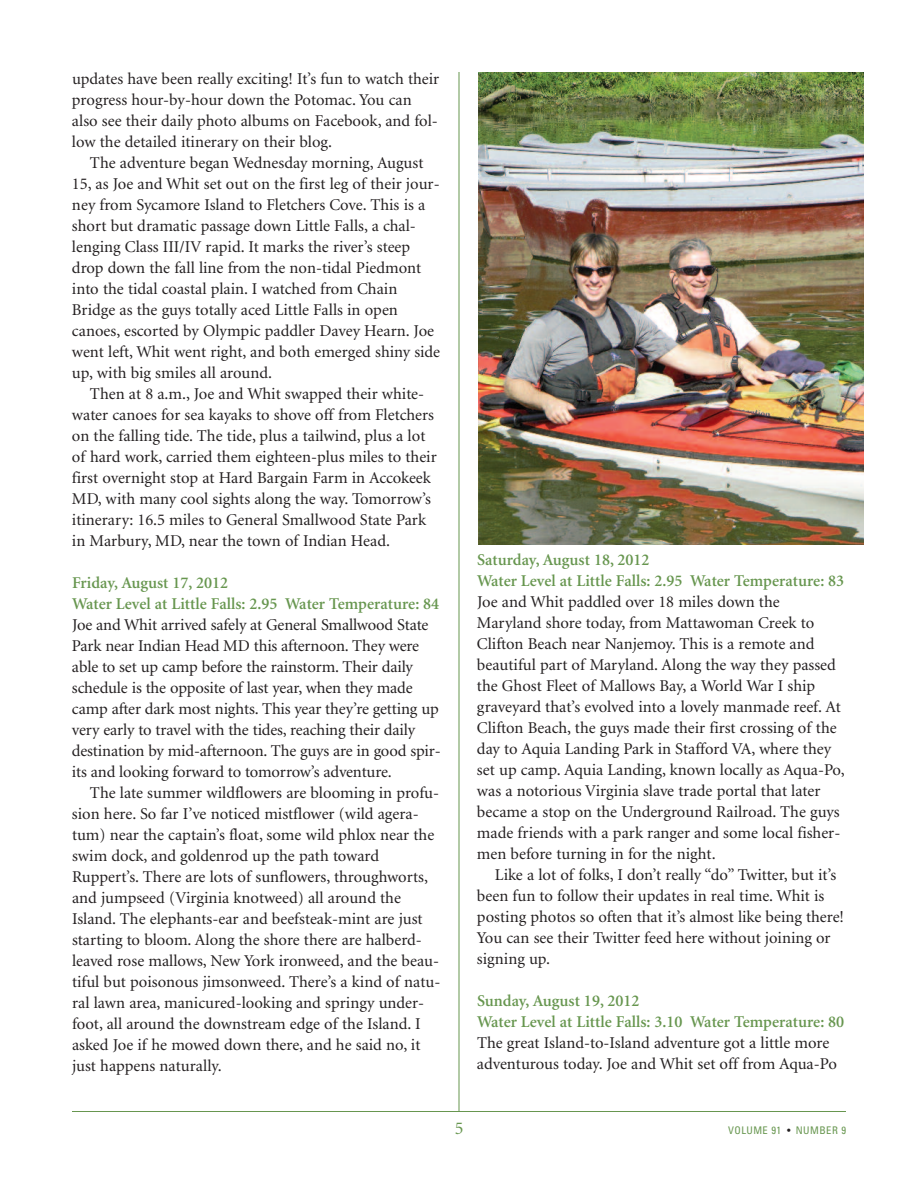
<style>
.page{position:relative;width:918px;height:1188px;background:#fff}
.page>*{position:absolute;margin:0;border:0;box-sizing:border-box;transform-origin:0 0}
.t1{font:18px "Minion";color:#67964f}
.t2{font:16.5px/21px "Minion";color:#231f20}
.t3{font:600 16.5px/21px "Minion";color:#67964f}
.t4{font:condensed 10.5px "Univers";letter-spacing:.045em;color:#67964f}
.s1{color:#231f20}
</style>
<div class="page">
<hr style="left:459px;top:72px;width:1px;height:1040px;background:#67964f">
<hr style="left:72px;top:1111px;width:774px;height:1px;background:#67964f">
<img style="left:478px;top:72px;width:386px;height:473px">
<p class="t2" style="left:72px;top:69px;width:369px">updates have been really exciting! It’s fun to watch their progress hour-by-hour down the Potomac. You can also see their daily photo albums on Facebook, and fol&shy;low the detailed itinerary on their blog.</p>
<p class="t2" style="left:72px;top:153px;width:370px;text-indent:18px">The adventure began Wednesday morning, August 15, as Joe and Whit set out on the first leg of their jour&shy;ney from Sycamore Island to Fletchers Cove. This is a short but dramatic passage down Little Falls, a chal&shy;lenging Class III/IV rapid. It marks the river’s steep drop down the fall line from the non-tidal Piedmont into the tidal coastal plain. I watched from Chain Bridge as the guys totally aced Little Falls in open canoes, escorted by Olympic paddler Davey Hearn. Joe went left, Whit went right, and both emerged shiny side up, with big smiles all around.</p>
<p class="t2" style="left:72px;top:384px;width:366px;text-indent:18px">Then at 8 a.m., Joe and Whit swapped their white&shy;water canoes for sea kayaks to shove off from Fletchers on the falling tide. The tide, plus a tailwind, plus a lot of hard work, carried them eighteen-plus miles to their first overnight stop at Hard Bargain Farm in Accokeek MD, with many cool sights along the way. Tomorrow’s itinerary: 16.5 miles to General Smallwood State Park in Marbury, MD, near the town of Indian Head.</p>
<p class="t3" style="left:72px;top:573px;width:369px">Friday, August 17, 2012<br>Water Level at Little Falls: 2.95 Water Temperature: 84</p>
<p class="t2" style="left:72px;top:615px;width:370px">Joe and Whit arrived safely at General Smallwood State Park near Indian Head MD this afternoon. They were able to set up camp before the rainstorm. Their daily schedule is the opposite of last year, when they made camp after dark most nights. This year they’re getting up very early to travel with the tides, reaching their daily destination by mid-afternoon. The guys are in good spir&shy;its and looking forward to tomorrow’s adventure.</p>
<p class="t2" style="left:72px;top:783px;width:370px;text-indent:18px">The late summer wildflowers are blooming in profu&shy;sion here. So far I’ve noticed mistflower (wild agera&shy;tum) near the captain’s float, some wild phlox near the swim dock, and goldenrod up the path toward Ruppert’s. There are lots of sunflowers, throughworts, and jumpseed (Virginia knotweed) all around the Island. The elephants-ear and beefsteak-mint are just starting to bloom. Along the shore there are halberd&shy;leaved rose mallows, New York ironweed, and the beau&shy;tiful but poisonous jimsonweed. There’s a kind of natu&shy;ral lawn area, manicured-looking and springy under&shy;foot, all around the downstream edge of the Island. I asked Joe if he mowed down there, and he said no, it just happens naturally.</p>
<p class="t3" style="left:477px;top:551px;width:369px">Saturday, August 18, 2012<br>Water Level at Little Falls: 2.95 Water Temperature: 83</p>
<p class="t2" style="left:477px;top:593px;width:369px">Joe and Whit paddled over 18 miles down the Maryland shore today, from Mattawoman Creek to Clifton Beach near Nanjemoy. This is a remote and beautiful part of Maryland. Along the way they passed the Ghost Fleet of Mallows Bay, a World War I ship graveyard that’s evolved into a lovely manmade reef. At Clifton Beach, the guys made their first crossing of the day to Aquia Landing Park in Stafford VA, where they set up camp. Aquia Landing, known locally as Aqua-Po, was a notorious Virginia slave trade portal that later became a stop on the Underground Railroad. The guys made friends with a park ranger and some local fisher&shy;men before turning in for the night.</p>
<p class="t2" style="left:477px;top:866px;width:369px;text-indent:18px">Like a lot of folks, I don’t really “do” Twitter, but it’s been fun to follow their updates in real time. Whit is posting photos so often that it’s almost like being there!<br>You can see their Twitter feed here without joining or signing up.</p>
<p class="t3" style="left:477px;top:992px;width:369px">Sunday, August 19, 2012<br>Water Level at Little Falls: 3.10 Water Temperature: 80</p>
<p class="t2" style="left:477px;top:1034px;width:361px">The great Island-to-Island adventure got a little more adventurous today. Joe and Whit set off from Aqua-Po</p>
<p class="t1" style="left:455px;top:1121px;width:10px">5</p>
<p class="t4" style="left:728px;top:1126px;width:119px">VOLUME 91 <span class="s1">•</span> NUMBER 9</p>
</div>
